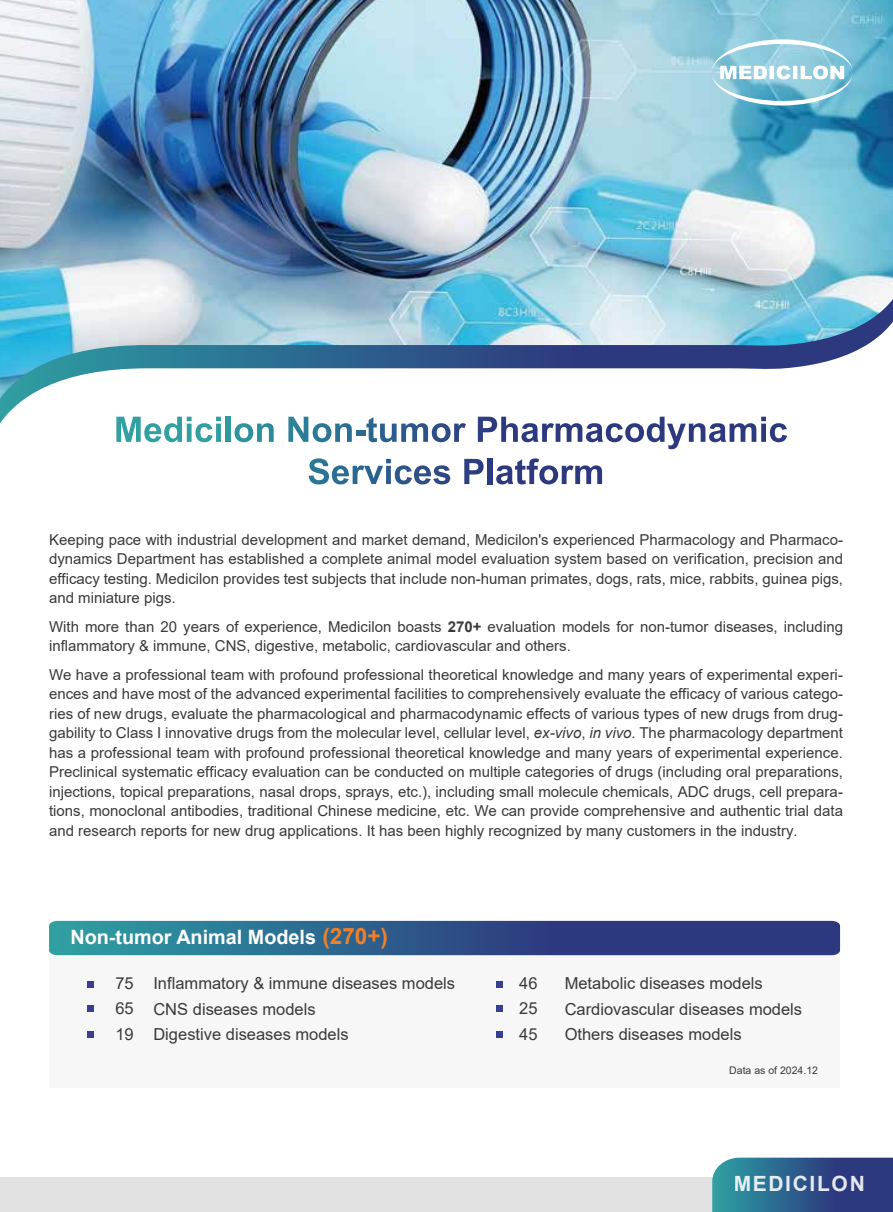
<style>
.page{position:relative;width:893px;height:1212px;background:#fff}
.page>*{position:absolute;margin:0;border:0;box-sizing:border-box;transform-origin:0 0}
.t1{font:700 21px "Arial";letter-spacing:.08em;color:#fff}
.t2{font:700 19.8px "Arial";color:#fff}
.t3{font:16.5px/25.5px "Arial";color:#393a3a}
.t4{font:15px/19.5px "Arial";color:#393a3a;text-align:justify}
.t5{font:10.5px "Arial";color:#393a3a}
.s1{font-weight:700}
.s2{font-style:italic}
.s3{font-size:22.5px;color:#ef8029}
</style>
<div class="page">
<div style="left:0;top:1178px;width:893px;height:34px;background:#e2e2e2"></div>
<svg style="left:712px;top:1157px;width:181px;height:55px;background:#32608e"></svg>
<div style="left:49px;top:956px;width:791px;height:131px;background:#f7f7f7"></div>
<svg style="left:49px;top:921px;width:791px;height:34px;background:#2c5a8a"></svg>
<div style="left:87px;top:981px;width:7px;height:6px;background:#363f92"></div>
<div style="left:87px;top:1005px;width:7px;height:6px;background:#363f92"></div>
<div style="left:87px;top:1032px;width:7px;height:6px;background:#363f92"></div>
<div style="left:496px;top:981px;width:7px;height:6px;background:#363f92"></div>
<div style="left:496px;top:1005px;width:7px;height:6px;background:#363f92"></div>
<div style="left:496px;top:1032px;width:7px;height:6px;background:#363f92"></div>
<img style="left:0;top:0;width:893px;height:399px">
<svg style="left:712px;top:39px;width:141px;height:66px"></svg>
<svg style="left:116px;top:417px;width:105px;height:25px"></svg>
<div style="left:226px;top:417px;width:5px;height:25px;background:#2f989f"></div>
<svg style="left:234px;top:423px;width:40px;height:19px"></svg>
<svg style="left:288px;top:417px;width:178px;height:25px"></svg>
<svg style="left:478px;top:417px;width:309px;height:32px"></svg>
<svg style="left:309px;top:458px;width:141px;height:26px"></svg>
<svg style="left:464px;top:459px;width:20px;height:25px"></svg>
<div style="left:488px;top:459px;width:5px;height:25px;background:#2d397f"></div>
<svg style="left:496px;top:458px;width:106px;height:26px"></svg>
<p class="t4" style="left:49px;top:530px;width:795px">Keeping pace with industrial development and market demand, Medicilon's experienced Pharmacology and Pharmaco&shy;dynamics Department has established a complete animal model evaluation system based on verification, precision and efficacy testing. Medicilon provides test subjects that include non-human primates, dogs, rats, mice, rabbits, guinea pigs, and miniature pigs.</p>
<p class="t4" style="left:49px;top:617px;width:795px">With more than 20 years of experience, Medicilon boasts <span class="s1">270+</span> evaluation models for non-tumor diseases, including inflammatory &amp; immune, CNS, digestive, metabolic, cardiovascular and others.</p>
<p class="t4" style="left:49px;top:665px;width:795px">We have a professional team with profound professional theoretical knowledge and many years of experimental experi&shy;ences and have most of the advanced experimental facilities to comprehensively evaluate the efficacy of various catego&shy;ries of new drugs, evaluate the pharmacological and pharmacodynamic effects of various types of new drugs from drug&shy;gability to Class I innovative drugs from the molecular level, cellular level, <span class="s2">ex-vivo</span>, <span class="s2">in vivo</span>. The pharmacology department has a professional team with profound professional theoretical knowledge and many years of experimental experience.<br>Preclinical systematic efficacy evaluation can be conducted on multiple categories of drugs (including oral preparations, injections, topical preparations, nasal drops, sprays, etc.), including small molecule chemicals, ADC drugs, cell prepara&shy;tions, monoclonal antibodies, traditional Chinese medicine, etc. We can provide comprehensive and authentic trial data and research reports for new drug applications. It has been highly recognized by many customers in the industry.</p>
<h2 class="t2" style="left:70px;top:923px;width:319px">Non-tumor Animal Models <span class="s3">(270+)</span></h2>
<p class="t3" style="left:153px;top:970px;width:303px">Inflammatory &amp; immune diseases models<br>CNS diseases models<br>Digestive diseases models</p>
<p class="t3" style="left:115px;top:970px;width:20px;text-align:justify">75<br>65<br>19</p>
<p class="t3" style="left:519px;top:970px;width:20px;text-align:justify">46<br>25<br>45</p>
<p class="t3" style="left:565px;top:970px;width:239px">Metabolic diseases models<br>Cardiovascular diseases models<br>Others diseases models</p>
<p class="t5" style="left:729px;top:1063px;width:90px">Data as of 2024.12</p>
<h1 class="t1" style="left:733px;top:1169px;width:133px">MEDICILON</h1>
</div>
